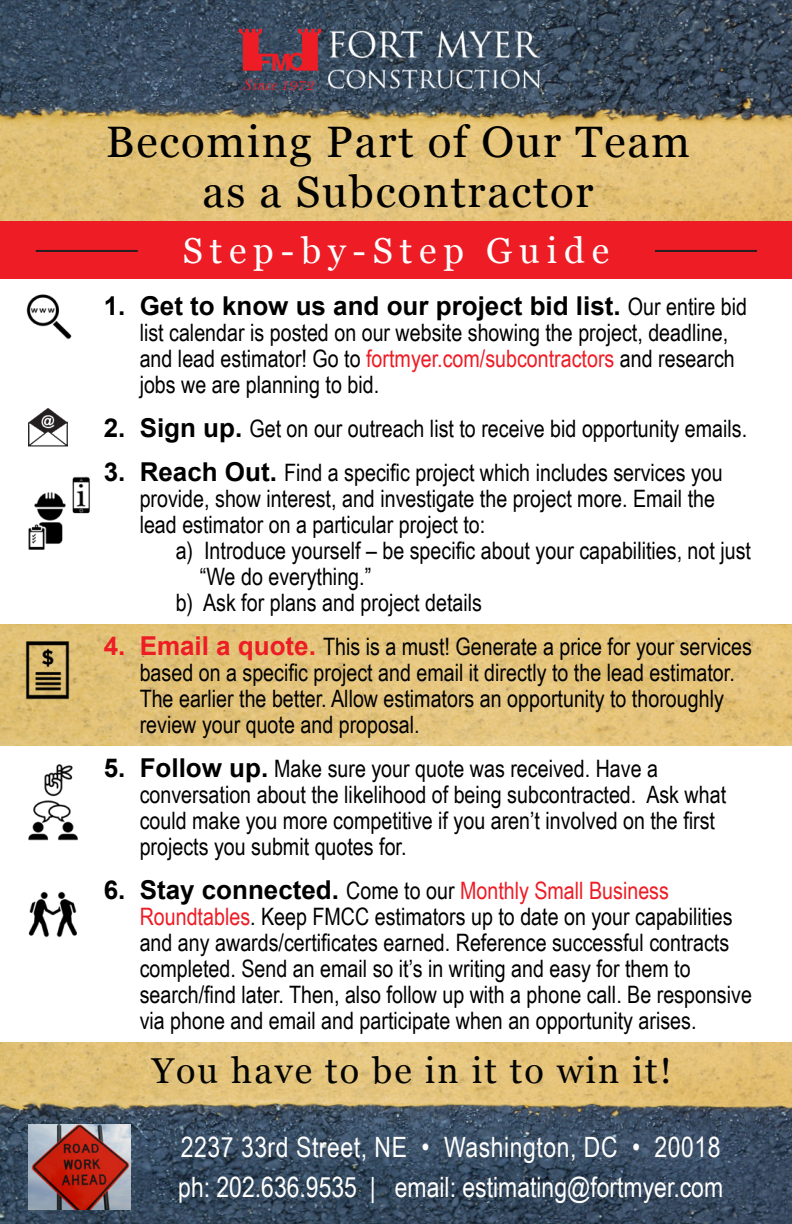
<style>
.page{position:relative;width:792px;height:1224px;background:#fff}
.page>*{position:absolute;margin:0;border:0;box-sizing:border-box;transform-origin:0 0}
.t1{font:44px/50px "Georgia";letter-spacing:.04em;color:#000;text-align:center}
.t2{font:36px "Georgia";letter-spacing:.06em;color:#040503}
.t3{font:36px "Georgia";letter-spacing:.19em;color:#fff}
.t4{font:28px "Arial Narrow";color:#fff}
.t5{font:28px "Arial Narrow";letter-spacing:.02em;color:#fff}
.t6{font:700 26px "Arial";color:#000}
.t7{font:24px/26px "Arial Narrow";color:#000}
.s1{font-family:"Arial Narrow";font-weight:400;font-size:24px}
.s2{color:#ed1c25}
.s3{font-family:"Arial";font-weight:700;font-size:26px}
.s4{font-family:"Arial";font-weight:700;font-size:26px;color:#ed1c25}
</style>
<div class="page">
<img style="left:0;top:624px;width:792px;height:122px">
<img style="left:0;top:0;width:792px;height:221px">
<img style="left:0;top:1043px;width:792px;height:181px">
<div style="left:0;top:221px;width:792px;height:57px;background:#ed1c25"></div>
<img style="left:29px;top:408px;width:38px;height:39px">
<img style="left:26px;top:294px;width:46px;height:46px">
<img style="left:72px;top:476px;width:18px;height:38px">
<img style="left:28px;top:487px;width:55px;height:63px">
<img style="left:28px;top:800px;width:50px;height:41px">
<img style="left:10px;top:632px;width:76px;height:73px">
<img style="left:28px;top:891px;width:49px;height:47px">
<img style="left:44px;top:764px;width:29px;height:33px">
<img style="left:29px;top:1124px;width:102px;height:86px">
<svg style="left:239px;top:29px;width:82px;height:42px"></svg>
<img style="left:328px;top:28px;width:212px;height:66px">
<hr style="left:36px;top:250px;width:102px;height:2px;background:#231f20">
<hr style="left:655px;top:250px;width:102px;height:2px;background:#231f20">
<p class="t1" style="left:106px;top:118px;width:586px">Becoming Part of Our Team as a Subcontractor</p>
<p class="t3" style="left:183px;top:228px;width:428px">Step-by-Step Guide</p>
<p class="t6" style="left:104px;top:288px;width:645px">1. Get to know us and our project bid list. <span class="s1">Our entire bid</span></p>
<p class="t7" style="left:140px;top:318px;width:597px">list calendar is posted on our website showing the project, deadline, and lead estimator! Go to <span class="s2">fortmyer.com/subcontractors</span> and research jobs we are planning to bid.</p>
<p class="t7" style="left:104px;top:414px;width:645px"><span class="s3">2. Sign up.</span> Get on our outreach list to receive bid opportunity emails.</p>
<p class="t7" style="left:104px;top:458px;width:621px"><span class="s3">3. Reach Out.</span> Find a specific project which includes services you</p>
<p class="t7" style="left:140px;top:484px;width:577px">provide, show interest, and investigate the project more. Email the</p>
<p class="t7" style="left:140px;top:510px;width:347px">lead estimator on a particular project to:</p>
<p class="t7" style="left:176px;top:536px;width:577px">a) Introduce yourself – be specific about your capabilities, not just</p>
<p class="t7" style="left:200px;top:562px;width:173px">“We do everything.”</p>
<p class="t7" style="left:176px;top:588px;width:308px">b) Ask for plans and project details</p>
<p class="t7" style="left:140px;top:632px;width:614px;text-indent:-36px"><span class="s4">4. Email a quote.</span> This is a must! Generate a price for your services based on a specific project and email it directly to the lead estimator.<br>The earlier the better. Allow estimators an opportunity to thoroughly review your quote and proposal.</p>
<p class="t7" style="left:140px;top:754px;width:588px;text-indent:-36px"><span class="s3">5. Follow up.</span> Make sure your quote was received. Have a conversation about the likelihood of being subcontracted. Ask what could make you more competitive if you aren’t involved on the first projects you submit quotes for.</p>
<p class="t7" style="left:140px;top:876px;width:614px;text-indent:-36px"><span class="s3">6. Stay connected.</span> Come to our <span class="s2">Monthly Small Business Roundtables</span>. Keep FMCC estimators up to date on your capabilities and any awards/certificates earned. Reference successful contracts completed. Send an email so it’s in writing and easy for them to search/find later. Then, also follow up with a phone call. Be responsive via phone and email and participate when an opportunity arises.</p>
<p class="t2" style="left:152px;top:1049px;width:522px">You have to be in it to win it!</p>
<p class="t5" style="left:181px;top:1127px;width:541px">2237 33rd Street, NE • Washington, DC • 20018</p>
<p class="t4" style="left:178px;top:1167px;width:546px">ph: 202.636.9535 | email: estimating@fortmyer.com</p>
</div>
